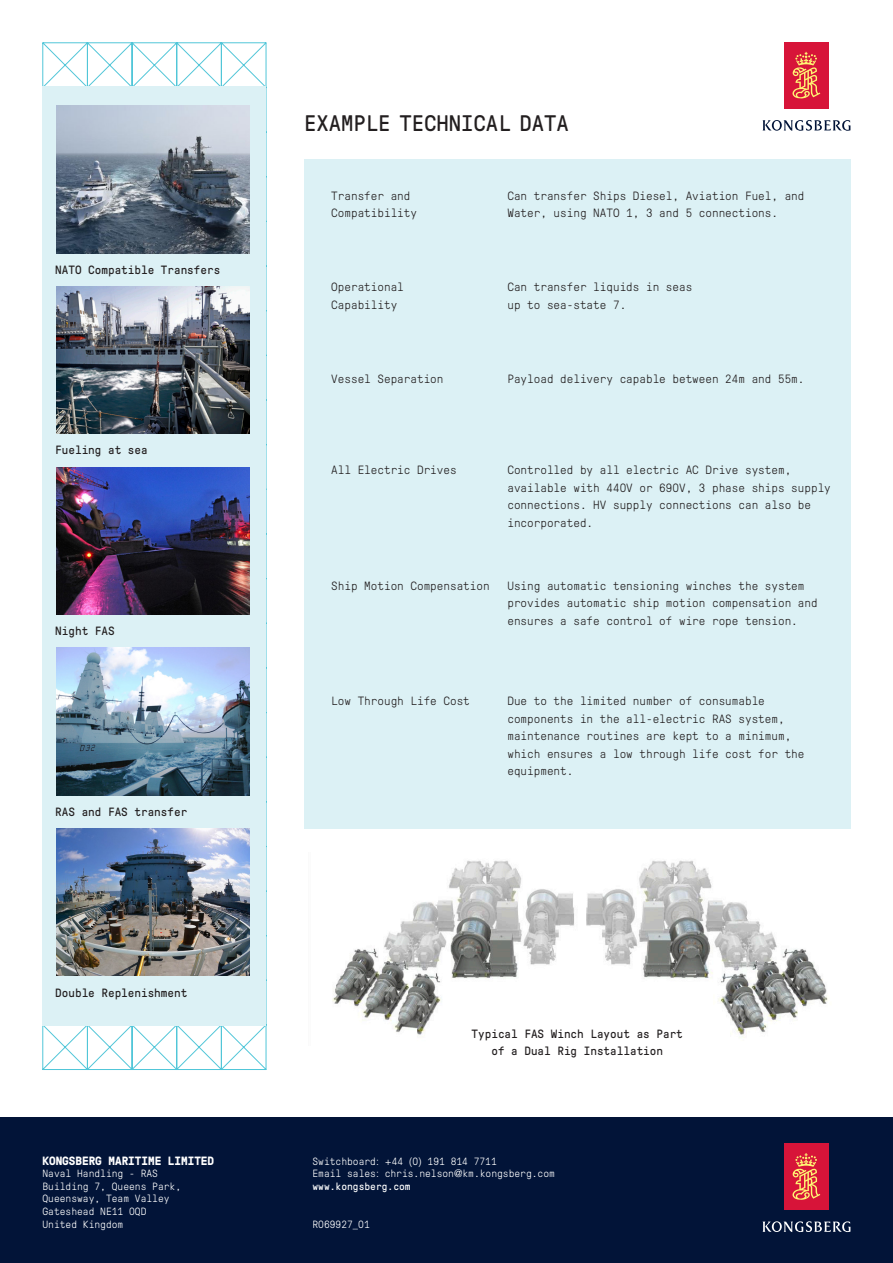
<style>
.page{position:relative;width:893px;height:1263px;background:#fff}
.page>*{position:absolute;margin:0;border:0;box-sizing:border-box;transform-origin:0 0}
.t1{font:22.5px "GT Pressura Pro M Trial";color:#231f20}
.t2{font:300 12px/17.4px "GT Pressura Pro M Trial";color:#231f20}
.t3{font:12px/17.4px "GT Pressura Pro M Trial";color:#231f20;text-align:center}
.t4{font:700 12px "GT Pressura Pro M Trial";color:#fff}
.t5{font:300 10.5px "GT Pressura Pro M Trial";color:#fff}
.t6{font:10.5px "GT Pressura Pro M Trial";color:#fff}
.s1{font-family:"Helvetica"}
</style>
<div class="page">
<svg style="left:42px;top:42px;width:225px;height:446px"></svg>
<svg style="left:42px;top:488px;width:225px;height:582px"></svg>
<div style="left:43px;top:87px;width:223px;height:939px;background:#dcf1f5"></div>
<div style="left:0;top:1117px;width:893px;height:146px;background:#021438"></div>
<div style="left:784px;top:1144px;width:44px;height:66px;background:#d71439"></div>
<svg style="left:792px;top:1153px;width:28px;height:47px"></svg>
<svg style="left:762px;top:1221px;width:88px;height:11px"></svg>
<img style="left:56px;top:106px;width:194px;height:147px">
<div style="left:784px;top:43px;width:44px;height:66px;background:#d71439"></div>
<svg style="left:792px;top:52px;width:28px;height:47px"></svg>
<svg style="left:762px;top:120px;width:88px;height:11px"></svg>
<div style="left:304px;top:159px;width:546px;height:669px;background:#dcf1f5"></div>
<img style="left:56px;top:286px;width:194px;height:148px">
<img style="left:56px;top:467px;width:194px;height:147px">
<img style="left:56px;top:648px;width:194px;height:147px">
<img style="left:56px;top:828px;width:194px;height:148px">
<img style="left:332px;top:860px;width:496px;height:178px">
<p class="t1" style="left:304px;top:115px;width:266px">EXAMPLE TECHNICAL DATA</p>
<p class="t3" style="left:55px;top:262px;width:167px">NATO Compatible Transfers</p>
<p class="t3" style="left:55px;top:443px;width:94px">Fueling at sea</p>
<p class="t3" style="left:55px;top:623px;width:61px">Night FAS</p>
<p class="t3" style="left:55px;top:804px;width:134px">RAS and FAS transfer</p>
<p class="t3" style="left:55px;top:985px;width:134px">Double Replenishment</p>
<p class="t2" style="left:331px;top:188px;width:81px">Transfer and</p>
<p class="t2" style="left:331px;top:205px;width:87px">Compatibility</p>
<p class="t2" style="left:331px;top:279px;width:74px">Operational</p>
<p class="t2" style="left:331px;top:297px;width:67px">Capability</p>
<p class="t2" style="left:507px;top:188px;width:298px">Can transfer Ships Diesel, Aviation Fuel, and<br>Water, using NATO 1, 3 and 5 connections.</p>
<p class="t2" style="left:507px;top:279px;width:186px">Can transfer liquids in seas</p>
<p class="t2" style="left:507px;top:297px;width:120px">up to sea-state 7.</p>
<p class="t2" style="left:331px;top:371px;width:114px">Vessel Separation</p>
<p class="t2" style="left:507px;top:371px;width:298px">Payload delivery capable between 24m and 55m.</p>
<p class="t2" style="left:331px;top:462px;width:127px">All Electric Drives</p>
<p class="t2" style="left:507px;top:462px;width:325px">Controlled by all electric AC Drive system, available with 440V or 690V, 3 phase ships supply connections. HV supply connections can also be incorporated.</p>
<p class="t2" style="left:331px;top:578px;width:160px">Ship Motion Compensation</p>
<p class="t2" style="left:507px;top:578px;width:312px">Using automatic tensioning winches the system provides automatic ship motion compensation and ensures a safe control of wire rope tension.</p>
<p class="t2" style="left:331px;top:693px;width:140px">Low Through Life Cost</p>
<p class="t2" style="left:507px;top:693px;width:298px">Due to the limited number of consumable components in the all-electric RAS system, maintenance routines are kept to a minimum, which ensures a low through life cost for the equipment.</p>
<p class="t3" style="left:472px;top:1026px;width:213px">Typical FAS Winch Layout as Part of a Dual Rig Installation</p>
<p class="t4" style="left:43px;top:1155px;width:173px">KONGSBERG MARITIME LIMITED</p>
<p class="t5" style="left:313px;top:1157px;width:186px">Switchboard<span class="s1">: +</span>44 <span class="s1">(</span>0<span class="s1">)</span> 191 814 7711</p>
<p class="t5" style="left:43px;top:1169px;width:117px">Naval Handling – RAS</p>
<p class="t5" style="left:313px;top:1169px;width:244px">Email sales<span class="s1">:</span> chris.nelson<span class="s1">@</span>km.kongsberg.com</p>
<p class="t5" style="left:43px;top:1182px;width:140px">Building 7, Queens Park,</p>
<p class="t6" style="left:313px;top:1182px;width:100px">www.kongsberg.com</p>
<p class="t5" style="left:43px;top:1195px;width:129px">Queensway, Team Valley</p>
<p class="t5" style="left:43px;top:1207px;width:105px">Gateshead NE11 0QD</p>
<p class="t5" style="left:43px;top:1220px;width:82px">United Kingdom</p>
<p class="t5" style="left:313px;top:1220px;width:59px">R069927<span class="s1">_</span>01</p>
</div>
